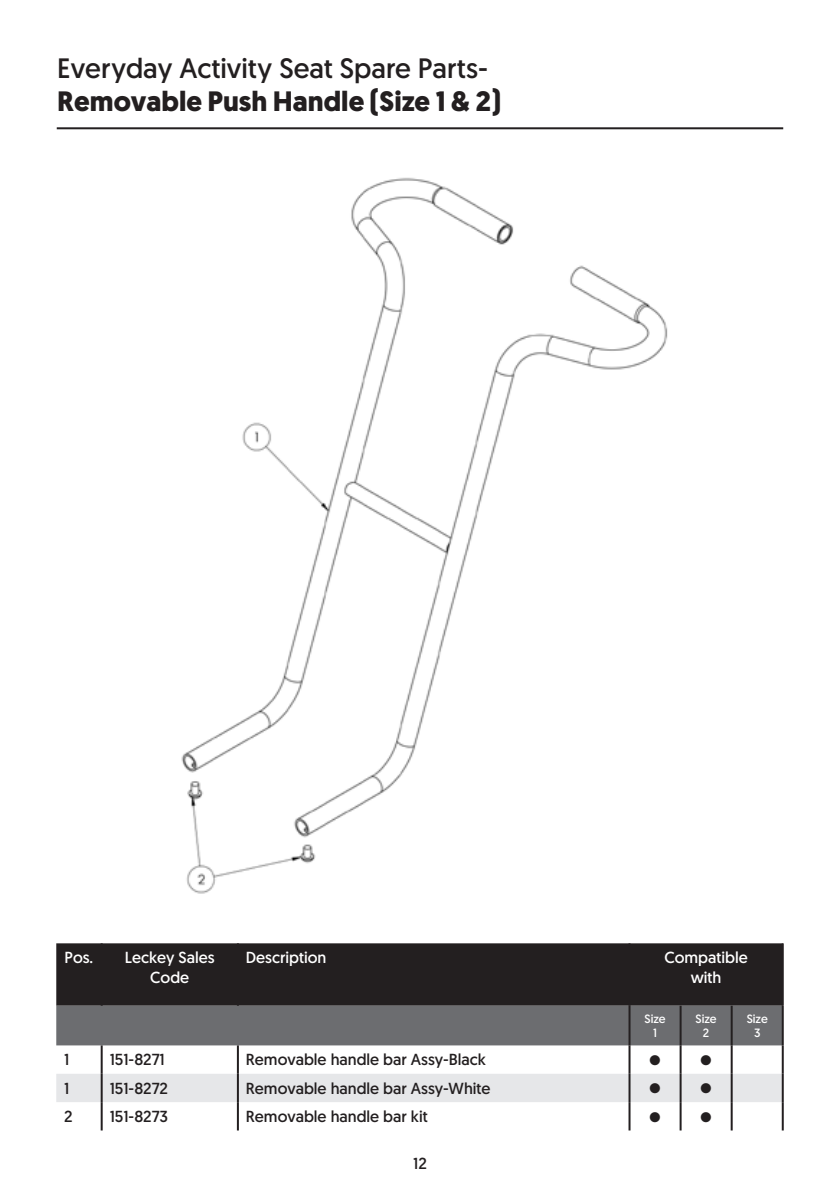
<style>
.page{position:relative;width:840px;height:1191px;background:#fff}
.page>*{position:absolute;margin:0;border:0;box-sizing:border-box;transform-origin:0 0}
.t1{font:28px "Geomanist";color:#231f20}
.t2{font:700 28px "Geomanist";color:#231f20}
.Table_Body_Text{font:16px "Geomanist";color:#231f20}
.Table_Body_Text-2{font:16px/19.2px "Geomanist";color:#fff;text-align:center}
.Table_Body_Text-3{font:14px "Zapf Dingbats ITC";color:#231f20}
.Table_Body_Text-4{font:12px "Geomanist";color:#fff}
</style>
<div class="page">
<div style="left:56px;top:943px;width:725px;height:62px;background:#231f20"></div>
<div style="left:56px;top:1005px;width:725px;height:40px;background:#6c6d70"></div>
<div style="left:56px;top:1073px;width:725px;height:29px;background:#e6e7e9"></div>
<hr style="left:101px;top:943px;width:2px;height:62px;background:#231f20">
<hr style="left:628px;top:1005px;width:2px;height:40px;background:#231f20">
<hr style="left:679px;top:1005px;width:2px;height:40px;background:#231f20">
<hr style="left:730px;top:1005px;width:2px;height:40px;background:#231f20">
<hr style="left:781px;top:1005px;width:2px;height:40px;background:#231f20">
<hr style="left:237px;top:943px;width:2px;height:62px;background:#231f20">
<hr style="left:628px;top:943px;width:2px;height:62px;background:#231f20">
<hr style="left:781px;top:943px;width:2px;height:62px;background:#231f20">
<hr style="left:679px;top:1045px;width:2px;height:28px;background:#231f20">
<hr style="left:730px;top:1045px;width:2px;height:28px;background:#231f20">
<hr style="left:781px;top:1045px;width:2px;height:28px;background:#231f20">
<hr style="left:679px;top:1073px;width:2px;height:29px;background:#231f20">
<hr style="left:730px;top:1073px;width:2px;height:29px;background:#231f20">
<hr style="left:781px;top:1073px;width:2px;height:29px;background:#231f20">
<hr style="left:679px;top:1102px;width:2px;height:28px;background:#231f20">
<hr style="left:730px;top:1102px;width:2px;height:28px;background:#231f20">
<hr style="left:781px;top:1102px;width:2px;height:28px;background:#231f20">
<hr style="left:101px;top:1045px;width:2px;height:28px;background:#231f20">
<hr style="left:237px;top:1045px;width:2px;height:28px;background:#231f20">
<hr style="left:628px;top:1045px;width:2px;height:28px;background:#231f20">
<hr style="left:101px;top:1073px;width:2px;height:29px;background:#231f20">
<hr style="left:237px;top:1073px;width:2px;height:29px;background:#231f20">
<hr style="left:628px;top:1073px;width:2px;height:29px;background:#231f20">
<hr style="left:101px;top:1102px;width:2px;height:28px;background:#231f20">
<hr style="left:237px;top:1102px;width:2px;height:28px;background:#231f20">
<hr style="left:628px;top:1102px;width:2px;height:28px;background:#231f20">
<hr style="left:57px;top:127px;width:725px;height:2px;background:#231f20">
<img style="left:181px;top:177px;width:487px;height:717px">
<p class="t1" style="left:57px;top:50px;width:432px">Everyday Activity Seat Spare Parts-</p>
<p class="t2" style="left:57px;top:83px;width:445px">Removable Push Handle (Size 1 &amp; 2)</p>
<p class="Table_Body_Text-2" style="left:65px;top:948px;width:30px">Pos.</p>
<p class="Table_Body_Text-2" style="left:125px;top:948px;width:91px">Leckey Sales<br>Code</p>
<p class="Table_Body_Text-2" style="left:246px;top:948px;width:82px">Description</p>
<p class="Table_Body_Text-2" style="left:664px;top:948px;width:85px">Compatible</p>
<p class="Table_Body_Text-2" style="left:690px;top:967px;width:32px">with</p>
<p class="Table_Body_Text-4" style="left:644px;top:1010px;width:23px">Size</p>
<p class="Table_Body_Text-4" style="left:652px;top:1025px;width:5px">1</p>
<p class="Table_Body_Text-4" style="left:695px;top:1010px;width:23px">Size</p>
<p class="Table_Body_Text-4" style="left:702px;top:1025px;width:8px">2</p>
<p class="Table_Body_Text" style="left:64px;top:1049px;width:7px">1</p>
<p class="Table_Body_Text" style="left:110px;top:1049px;width:57px">151-8271</p>
<p class="Table_Body_Text" style="left:246px;top:1049px;width:241px">Removable handle bar Assy-Black</p>
<p class="Table_Body_Text-3" style="left:649px;top:1053px;width:13px">●</p>
<p class="Table_Body_Text-3" style="left:700px;top:1053px;width:13px">●</p>
<p class="Table_Body_Text" style="left:64px;top:1077px;width:7px">1</p>
<p class="Table_Body_Text" style="left:110px;top:1077px;width:60px">151-8272</p>
<p class="Table_Body_Text" style="left:246px;top:1077px;width:246px">Removable handle bar Assy-White</p>
<p class="Table_Body_Text-3" style="left:649px;top:1081px;width:13px">●</p>
<p class="Table_Body_Text-3" style="left:700px;top:1081px;width:13px">●</p>
<p class="Table_Body_Text" style="left:64px;top:1106px;width:10px">2</p>
<p class="Table_Body_Text" style="left:110px;top:1106px;width:60px">151-8273</p>
<p class="Table_Body_Text" style="left:246px;top:1106px;width:183px">Removable handle bar kit</p>
<p class="Table_Body_Text-3" style="left:649px;top:1110px;width:13px">●</p>
<p class="Table_Body_Text-3" style="left:700px;top:1110px;width:13px">●</p>
<p class="Table_Body_Text" style="left:413px;top:1152px;width:15px">12</p>
<p class="Table_Body_Text-4" style="left:746px;top:1010px;width:23px">Size</p>
<p class="Table_Body_Text-4" style="left:753px;top:1025px;width:8px">3</p>
</div>
